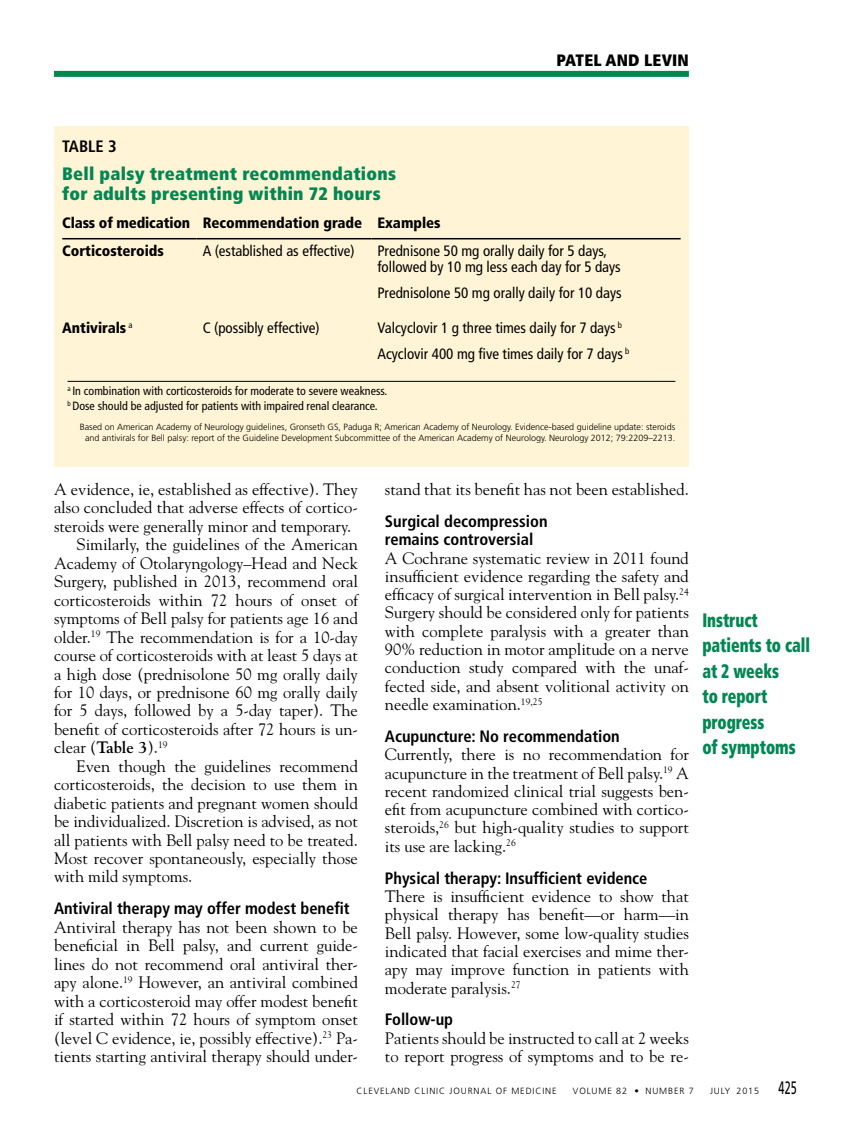
<style>
.page{position:relative;width:851px;height:1134px;background:#fff}
.page>*{position:absolute;margin:0;border:0;box-sizing:border-box;transform-origin:0 0}
.t1{font:900 condensed 19.5px/25.5px "Frutiger LT Std";letter-spacing:-.005em;color:#008752;scale:.8 1}
.t2{font:900 condensed 18px/19.5px "Frutiger LT Std";letter-spacing:.015em;color:#008752}
.t3{font:16.5px/18.3px "Goudy Std";color:#000;text-align:justify}
.t4{font:700 condensed 16.5px/18.3px "Frutiger LT Std";color:#000}
.t5{font:900 condensed 16.5px "Frutiger LT Std";letter-spacing:.01em;color:#000}
.t6{font:condensed 15px/16.5px "Frutiger LT Std";color:#000}
.t7{font:900 condensed 15px/28px "Frutiger LT Std";color:#000}
.t8{font:condensed 12px/15px "Frutiger LT Std";color:#000}
.t9{font:300 9px/10.8px "Frutiger LT Std";color:#000;text-align:center}
.t10{font:300 9px "Frutiger LT Std";letter-spacing:.1em;color:#000}
.s1{font-weight:700}
.s2{font-weight:400;font-size:18px}
</style>
<div class="page">
<div style="left:54px;top:71px;width:634px;height:6px;background:#008752"></div>
<div style="left:54px;top:126px;width:634px;height:341px;background:#fff4d5"></div>
<hr style="left:62px;top:238px;width:135px;height:1px;background:#000">
<hr style="left:197px;top:238px;width:174px;height:1px;background:#000">
<hr style="left:371px;top:238px;width:309px;height:1px;background:#000">
<hr style="left:68px;top:381px;width:607px;height:1px;background:#000">
<p class="t5" style="left:556px;top:51px;width:134px">PATEL AND LEVIN</p>
<p class="t4" style="left:62px;top:137px;width:56px">TABLE 3</p>
<p class="t2" style="left:62px;top:164px;width:335px">Bell palsy treatment recommendations for adults presenting within 72 hours</p>
<p class="t7" style="left:62px;top:209px;width:380px">Class of medication Recommendation grade Examples<br>Corticosteroids</p>
<p class="t6" style="left:203px;top:243px;width:153px">A (established as effective)</p>
<p class="t6" style="left:377px;top:243px;width:245px">Prednisone 50 mg orally daily for 5 days, followed by 10 mg less each day for 5 days</p>
<p class="t6" style="left:377px;top:285px;width:246px">Prednisolone 50 mg orally daily for 10 days</p>
<p class="t7" style="left:62px;top:314px;width:72px">Antivirals <sup>a</sup></p>
<p class="t6" style="left:203px;top:320px;width:118px">C (possibly effective)</p>
<p class="t6" style="left:377px;top:315px;width:253px;line-height:25.5px">Valcyclovir 1 g three times daily for 7 days <sup>b<br></sup>Acyclovir 400 mg five times daily for 7 days <sup>b</sup></p>
<p class="t8" style="left:68px;top:384px;width:321px"><sup>a</sup> In combination with corticosteroids for moderate to severe weakness. <sup>b</sup> Dose should be adjusted for patients with impaired renal clearance.</p>
<p class="t9" style="left:80px;top:422px;width:597px">Based on American Academy of Neurology guidelines, Gronseth GS, Paduga R; American Academy of Neurology. Evidence-based guideline update: steroids and antivirals for Bell palsy: report of the Guideline Development Subcommittee of the American Academy of Neurology. Neurology 2012; 79:2209–2213.</p>
<p class="t3" style="left:54px;top:480px;width:305px">A evidence, ie, established as effective). They</p>
<p class="t3" style="left:54px;top:498px;width:305px">also concluded that adverse effects of cortico-</p>
<p class="t3" style="left:54px;top:517px;width:299px">steroids were generally minor and temporary.</p>
<p class="t3" style="left:77px;top:535px;width:283px">Similarly, the guidelines of the American</p>
<p class="t3" style="left:54px;top:554px;width:305px">Academy of Otolaryngology–Head and Neck</p>
<p class="t3" style="left:54px;top:572px;width:305px">Surgery, published in 2013, recommend oral</p>
<p class="t3" style="left:54px;top:591px;width:305px">corticosteroids within 72 hours of onset of</p>
<p class="t3" style="left:54px;top:609px;width:305px">symptoms of Bell palsy for patients age 16 and</p>
<p class="t3" style="left:54px;top:628px;width:305px">older.<sup>19</sup> The recommendation is for a 10-day</p>
<p class="t3" style="left:54px;top:646px;width:305px">course of corticosteroids with at least 5 days at</p>
<p class="t3" style="left:54px;top:664px;width:305px">a high dose (prednisolone 50 mg orally daily</p>
<p class="t3" style="left:54px;top:683px;width:305px">for 10 days, or prednisone 60 mg orally daily</p>
<p class="t3" style="left:54px;top:701px;width:305px">for 5 days, followed by a 5-day taper). The</p>
<p class="t3" style="left:54px;top:720px;width:305px">benefit of corticosteroids after 72 hours is un-</p>
<p class="t3" style="left:54px;top:738px;width:115px">clear (<span class="s1">Table 3</span>).<sup>19</sup></p>
<p class="t3" style="left:77px;top:757px;width:283px">Even though the guidelines recommend</p>
<p class="t3" style="left:54px;top:775px;width:305px">corticosteroids, the decision to use them in</p>
<p class="t3" style="left:54px;top:794px;width:305px">diabetic patients and pregnant women should</p>
<p class="t3" style="left:54px;top:812px;width:305px">be individualized. Discretion is advised, as not</p>
<p class="t3" style="left:54px;top:830px;width:305px">all patients with Bell palsy need to be treated.</p>
<p class="t3" style="left:54px;top:849px;width:305px">Most recover spontaneously, especially those</p>
<p class="t3" style="left:54px;top:867px;width:140px">with mild symptoms.</p>
<p class="t4" style="left:54px;top:900px;width:297px">Antiviral therapy may offer modest benefit</p>
<p class="t3" style="left:54px;top:918px;width:305px">Antiviral therapy has not been shown to be beneficial in Bell palsy, and current guide&shy;lines do not recommend oral antiviral ther&shy;apy alone.<sup>19</sup> However, an antiviral combined with a corticosteroid may offer modest benefit if started within 72 hours of symptom onset (level C evidence, ie, possibly effective).<sup>23</sup> Pa&shy;tients starting antiviral therapy should under-</p>
<p class="t3" style="left:385px;top:480px;width:305px">stand that its benefit has not been established.</p>
<p class="t4" style="left:385px;top:512px;width:164px">Surgical decompression remains controversial</p>
<p class="t3" style="left:385px;top:548px;width:305px">A Cochrane systematic review in 2011 found insufficient evidence regarding the safety and efficacy of surgical intervention in Bell palsy.<sup>24<br></sup>Surgery should be considered only for patients with complete paralysis with a greater than 90% reduction in motor amplitude on a nerve conduction study compared with the unaf&shy;fected side, and absent volitional activity on needle examination.<sup>19,25</sup></p>
<p class="t4" style="left:385px;top:727px;width:236px">Acupuncture: No recommendation</p>
<p class="t3" style="left:385px;top:745px;width:305px">Currently, there is no recommendation for acupuncture in the treatment of Bell palsy.<sup>19</sup> A recent randomized clinical trial suggests ben&shy;efit from acupuncture combined with cortico&shy;steroids,<sup>26</sup> but high-quality studies to support its use are lacking.<sup>26</sup></p>
<p class="t4" style="left:385px;top:869px;width:264px">Physical therapy: Insufficient evidence</p>
<p class="t3" style="left:385px;top:887px;width:305px">There is insufficient evidence to show that physical therapy has benefit—or harm—in Bell palsy. However, some low-quality studies indicated that facial exercises and mime ther&shy;apy may improve function in patients with moderate paralysis.<sup>27</sup></p>
<p class="t4" style="left:385px;top:1011px;width:70px">Follow-up</p>
<p class="t3" style="left:385px;top:1029px;width:305px">Patients should be instructed to call at 2 weeks to report progress of symptoms and to be re-</p>
<p class="t1" style="left:702px;top:607px;width:136px">Instruct patients to call at 2 weeks<br>to report progress<br>of symptoms</p>
<p class="t10" style="left:356px;top:1085px;width:202px">CLEVELAND CLINIC JOURNAL OF MEDICINE</p>
<p class="t10" style="left:573px;top:1085px;width:122px">VOLUME 82 • NUMBER 7</p>
<p class="t10" style="left:710px;top:1085px;width:88px">JULY 2015 <span class="s2">425</span></p>
</div>
